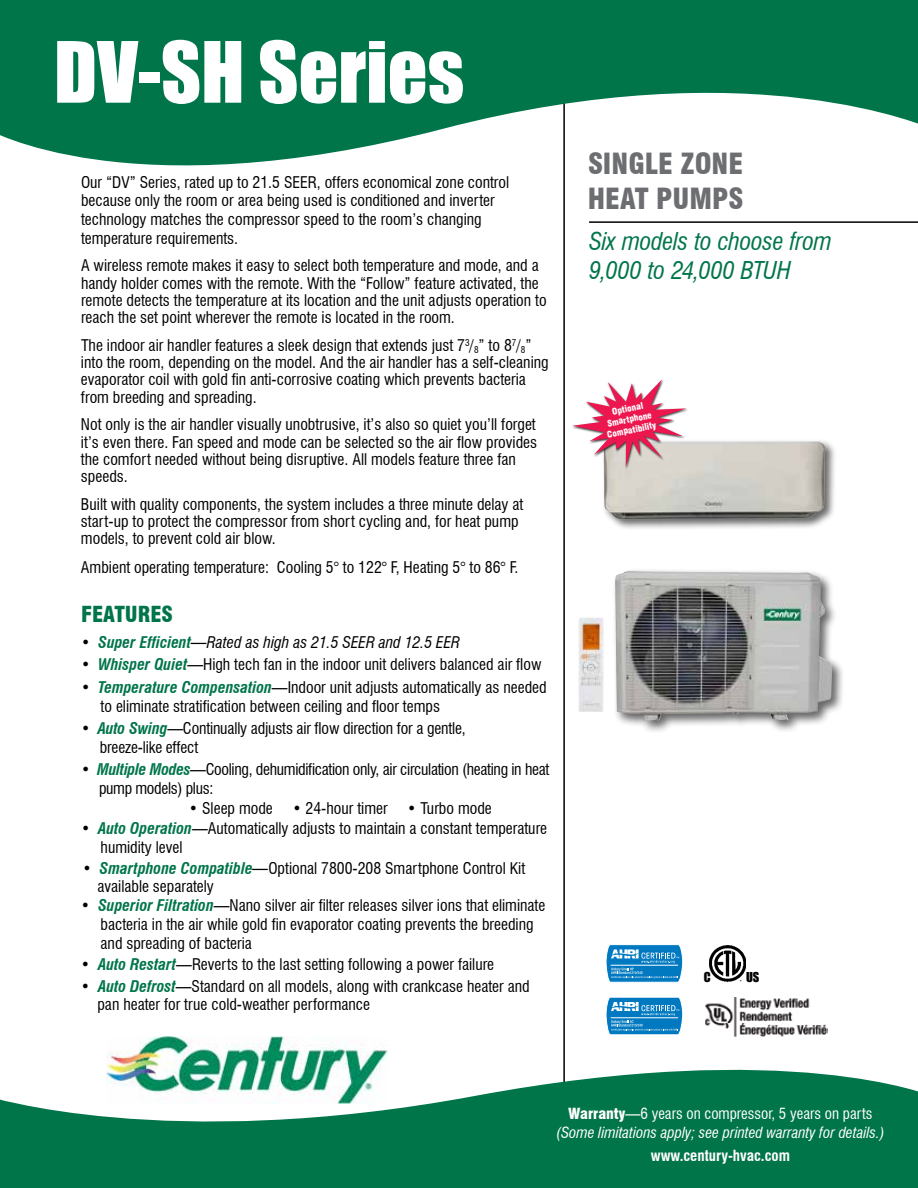
<style>
.page{position:relative;width:918px;height:1188px;background:#fff}
.page>*{position:absolute;margin:0;border:0;box-sizing:border-box;transform-origin:0 0}
.t1{font:78px "Impact";color:#fff}
.t2{font:900 condensed 28.5px/34.2px "Swiss 721 BT";color:#6d6e71}
.t3{font:italic condensed 24px/28.5px "Swiss 721 BT";letter-spacing:-.01em;color:#00754a}
.t4{font:900 condensed 21.6px "Swiss 721 BT";color:#00754a}
.t5{font:condensed 15.75px/17.2px "Swiss 721 BT";color:#000}
.t6{font:condensed 15.75px/18.9px "Swiss 721 BT";letter-spacing:-.02em;color:#000}
.t7{font:italic condensed 15.75px "Swiss 721 BT";color:#000}
.t8{font:italic condensed 15px/19.5px "Swiss 721 BT";color:#fff;text-align:center}
.t9{font:700 condensed 15px "Swiss 721 BT";color:#fff}
.t10{font:12.6px "Impact";color:#000}
.t11{font:900 condensed 9px/10.8px "Swiss 721 BT";color:#fff;text-align:center}
.s1{font-weight:700}
.s2{font-weight:700;color:#00754a}
.s3{font-weight:700;font-style:italic}
.s4{font-weight:700;font-style:italic;color:#00754a}
.s5{font-weight:900;font-style:normal}
.s6{font-style:normal}
</style>
<div class="page">
<hr style="left:563px;top:92px;width:2px;height:997px;background:#000">
<svg style="left:0;top:1037px;width:918px;height:151px;fill:#00754a"></svg>
<div style="left:601px;top:439px;width:236px;height:92px;background:#000;opacity:.6"></div>
<img style="left:603px;top:441px;width:223px;height:78px">
<div style="left:612px;top:568px;width:233px;height:165px;background:#000;opacity:.6"></div>
<img style="left:615px;top:571px;width:217px;height:150px">
<svg style="left:0;top:0;width:918px;height:211px;fill:#00754a"></svg>
<hr style="left:589px;top:221px;width:329px;height:2px;background:#000">
<div style="left:571px;top:379px;width:119px;height:91px;background:#000;opacity:.75"></div>
<svg style="left:572px;top:379px;width:114px;height:88px"></svg>
<img style="left:709px;top:945px;width:37px;height:37px">
<img style="left:705px;top:998px;width:122px;height:39px">
<svg style="left:606px;top:997px;width:77px;height:38px;background:#3b98cf"></svg>
<svg style="left:606px;top:944px;width:77px;height:39px;background:#3f9ad0"></svg>
<img style="left:578px;top:618px;width:25px;height:94px">
<img style="left:107px;top:1036px;width:280px;height:67px">
<h1 class="t1" style="left:54px;top:12px;width:412px">DV-SH Series</h1>
<p class="t5" style="left:81px;top:172px;width:430px;line-height:18.8px">Our “DV” Series, rated up to 21.5 SEER, offers economical zone control because only the room or area being used is conditioned and inverter technology matches the compressor speed to the room’s changing temperature requirements.</p>
<p class="t5" style="left:81px;top:257px;width:467px">A wireless remote makes it easy to select both temperature and mode, and a handy holder comes with the remote. With the “Follow” feature activated, the remote detects the temperature at its location and the unit adjusts operation to reach the set point wherever the remote is located in the room.</p>
<p class="t5" style="left:81px;top:337px;width:469px">The indoor air handler features a sleek design that extends just 7<sup>3</sup>/<sub>8</sub>” to 8<sup>7</sup>/<sub>8</sub>” into the room, depending on the model. And the air handler has a self-cleaning evaporator coil with gold fin anti-corrosive coating which prevents bacteria from breeding and spreading.</p>
<p class="t5" style="left:81px;top:416px;width:458px">Not only is the air handler visually unobtrusive, it’s also so quiet you’ll forget it’s even there. Fan speed and mode can be selected so the air flow provides the comfort needed without being disruptive. All models feature three fan speeds.</p>
<p class="t5" style="left:81px;top:495px;width:444px">Built with quality components, the system includes a three minute delay at start-up to protect the compressor from short cycling and, for heat pump models, to prevent cold air blow.</p>
<p class="t5" style="left:81px;top:559px;width:439px">Ambient operating temperature: Cooling 5° to 122° F, Heating 5° to 86° F.</p>
<h3 class="t4" style="left:81px;top:602px;width:93px">FEATURES</h3>
<p class="t7" style="left:81px;top:633px;width:380px"><span class="s1">•</span> <span class="s2">Super Efficient</span><span class="s1">—</span>Rated as high as 21.5 SEER and 12.5 EER</p>
<p class="t5" style="left:81px;top:656px;width:462px"><span class="s3">•</span> <span class="s4">Whisper Quiet</span>—High tech fan in the indoor unit delivers balanced air flow</p>
<p class="t5" style="left:101px;top:677px;width:448px;line-height:18.9px;text-indent:-20px"><span class="s3">•</span> <span class="s4">Temperature Compensation</span>—Indoor unit adjusts automatically as needed to eliminate stratification between ceiling and floor temps</p>
<p class="t5" style="left:100px;top:719px;width:367px;line-height:18.9px;text-indent:-19px"><span class="s3">•</span> <span class="s4">Auto Swing</span>—Continually adjusts air flow direction for a gentle, breeze-like effect</p>
<p class="t6" style="left:99px;top:760px;width:452px;text-indent:-18px"><span class="s3">•</span> <span class="s4">Multiple Modes</span>—Cooling, dehumidification only, air circulation (heating in heat pump models) plus:</p>
<p class="t5" style="left:189px;top:800px;width:304px">• Sleep mode • 24-hour timer • Turbo mode</p>
<p class="t5" style="left:101px;top:819px;width:448px;line-height:18.9px;text-indent:-20px"><span class="s3">•</span> <span class="s4">Auto Operation</span>—Automatically adjusts to maintain a constant temperature humidity level</p>
<p class="t5" style="left:97px;top:860px;width:429px;line-height:18px;text-indent:-15px"><span class="s3">•</span> <span class="s4">Smartphone Compatible</span><span class="s3">—</span>Optional 7800-208 Smartphone Control Kit available separately</p>
<p class="t5" style="left:101px;top:896px;width:446px;line-height:18.9px;text-indent:-20px"><span class="s3">•</span> <span class="s4">Superior Filtration</span>—Nano silver air filter releases silver ions that eliminate bacteria in the air while gold fin evaporator coating prevents the breeding and spreading of bacteria</p>
<p class="t5" style="left:81px;top:956px;width:415px"><span class="s3">•</span> <span class="s4">Auto Restart</span>—Reverts to the last setting following a power failure</p>
<p class="t5" style="left:97px;top:977px;width:434px;line-height:18px;text-indent:-17px"><span class="s3">•</span> <span class="s4">Auto Defrost</span>—Standard on all models, along with crankcase heater and pan heater for true cold-weather performance</p>
<h2 class="t2" style="left:588px;top:147px;width:157px">SINGLE ZONE<br>HEAT PUMPS</h2>
<h3 class="t3" style="left:589px;top:227px;width:244px">Six models to choose from<br>9,000 to 24,000 BTUH</h3>
<p class="t11" style="left:602px;top:408px;width:51px;rotate:-11deg">Optional<br>Smartphone<br>Compatibility</p>
<p class="t10" style="left:704px;top:967px;width:8px">C</p>
<p class="t10" style="left:746px;top:967px;width:15px">US</p>
<p class="t8" style="left:556px;top:1103px;width:330px"><span class="s5">Warranty</span><span class="s6">—6 years on compressor, 5 years on parts </span>(Some limitations apply; see printed warranty for details.)</p>
<p class="t9" style="left:651px;top:1147px;width:141px">www.century-hvac.com</p>
</div>
